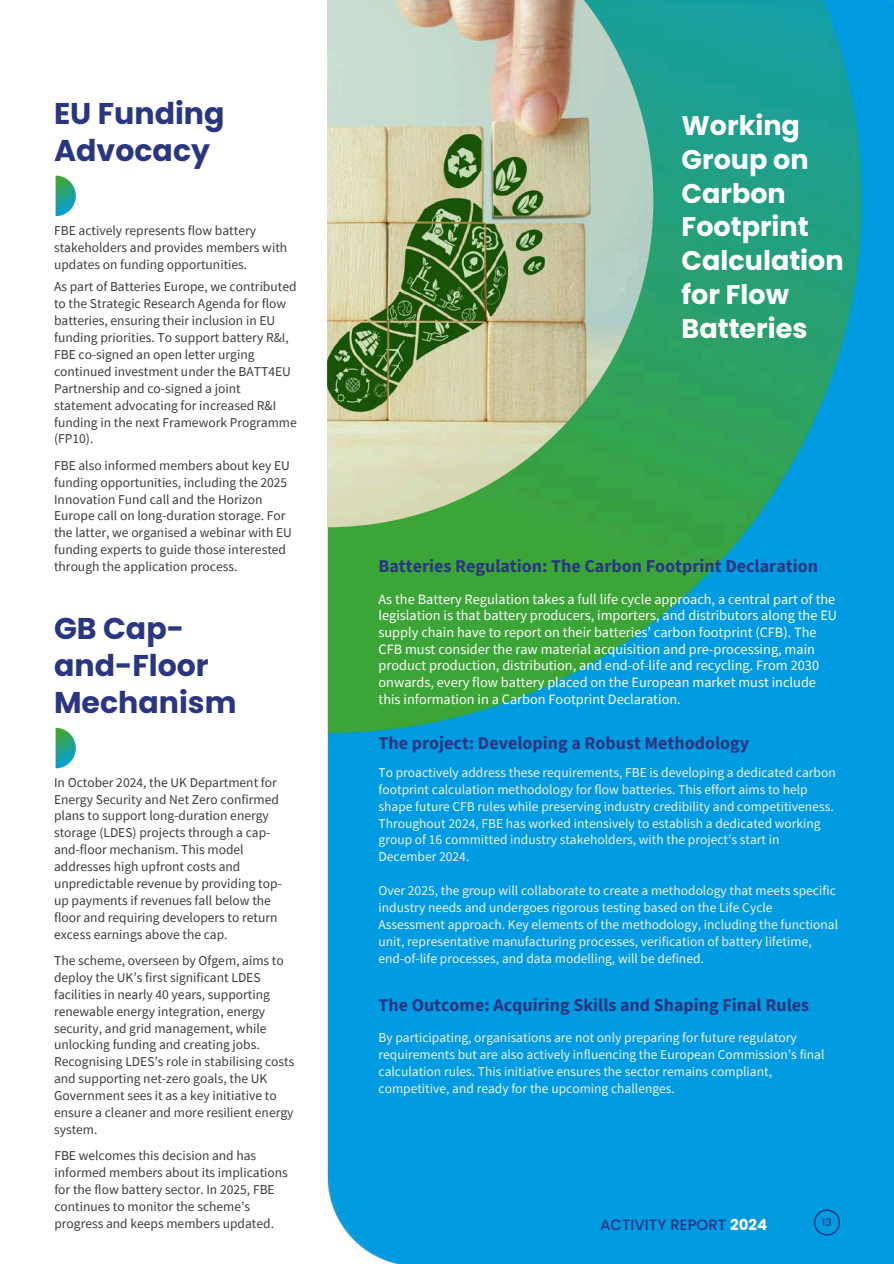
<style>
.page{position:relative;width:894px;height:1264px;background:#fff}
.page>*{position:absolute;margin:0;border:0;box-sizing:border-box;transform-origin:0 0}
.t1{font:700 30px/37.2px "Poppins";color:#293682}
.t2{font:700 27px/33.8px "Poppins";color:#fff}
.t3{font:700 18px "Source Sans Pro";color:#293682}
.t4{font:500 15px "Poppins";color:#293682}
.t5{font:14.25px/16.6px "Source Sans Pro";color:#fff}
.t6{font:13.5px/16.8px "Source Sans Pro";color:#3c3c3b}
.t7{font:13.5px/16.8px "Source Sans Pro";color:#f4f4f4}
.t8{font:500 10.5px "Poppins";color:#283583}
.s1{font-weight:700;color:#fff}
</style>
<div class="page">
<svg style="left:56px;top:176px;width:20px;height:40px"></svg>
<svg style="left:56px;top:727px;width:20px;height:41px"></svg>
<img style="left:327px;top:0;width:566px;height:1263px">
<img style="left:327px;top:0;width:326px;height:527px">
<svg style="left:813px;top:1209px;width:26px;height:26px"></svg>
<h1 class="t1" style="left:54px;top:94px;width:172px">EU Funding<br>Advocacy</h1>
<p class="t6" style="left:54px;top:222px;width:234px">FBE actively represents flow battery stakeholders and provides members with updates on funding opportunities.</p>
<p class="t6" style="left:54px;top:278px;width:244px">As part of Batteries Europe, we contributed to the Strategic Research Agenda for flow batteries, ensuring their inclusion in EU funding priorities. To support battery R&amp;I, FBE co-signed an open letter urging continued investment under the BATT4EU Partnership and co-signed a joint statement advocating for increased R&amp;I funding in the next Framework Programme (FP10).</p>
<p class="t6" style="left:54px;top:456px;width:239px">FBE also informed members about key EU funding opportunities, including the 2025<br>Innovation Fund call and the Horizon Europe call on long-duration storage. For the latter, we organised a webinar with EU funding experts to guide those interested through the application process.</p>
<h1 class="t1" style="left:54px;top:609px;width:184px">GB Cap&shy;and-Floor<br>Mechanism</h1>
<p class="t6" style="left:54px;top:773px;width:229px">In October 2024, the UK Department for Energy Security and Net Zero confirmed plans to support long-duration energy storage (LDES) projects through a cap&shy;and-floor mechanism. This model addresses high upfront costs and unpredictable revenue by providing top&shy;up payments if revenues fall below the floor and requiring developers to return excess earnings above the cap.</p>
<p class="t6" style="left:54px;top:951px;width:242px">The scheme, overseen by Ofgem, aims to deploy the UK’s first significant LDES facilities in nearly 40 years, supporting renewable energy integration, energy security, and grid management, while unlocking funding and creating jobs.<br>Recognising LDES’s role in stabilising costs and supporting net-zero goals, the UK Government sees it as a key initiative to ensure a cleaner and more resilient energy system.</p>
<p class="t6" style="left:54px;top:1146px;width:235px">FBE welcomes this decision and has informed members about its implications for the flow battery sector. In 2025, FBE continues to monitor the scheme’s progress and keeps members updated.</p>
<h2 class="t2" style="left:681px;top:109px;width:164px">Working<br>Group on<br>Carbon<br>Footprint<br>Calculation for Flow<br>Batteries</h2>
<h3 class="t3" style="left:378px;top:554px;width:441px">Batteries Regulation: The Carbon Footprint Declaration</h3>
<p class="t5" style="left:378px;top:590px;width:460px">As the Battery Regulation takes a full life cycle approach, a central part of the legislation is that battery producers, importers, and distributors along the EU supply chain have to report on their batteries’ carbon footprint (CFB). The CFB must consider the raw material acquisition and pre-processing, main product production, distribution, and end-of-life and recycling. From 2030 onwards, every flow battery placed on the European market must include this information in a Carbon Footprint Declaration.</p>
<h3 class="t3" style="left:378px;top:731px;width:372px">The project: Developing a Robust Methodology</h3>
<p class="t7" style="left:378px;top:763px;width:458px">To proactively address these requirements, FBE is developing a dedicated carbon footprint calculation methodology for flow batteries. This effort aims to help shape future CFB rules while preserving industry credibility and competitiveness.<br>Throughout 2024, FBE has worked intensively to establish a dedicated working group of 16 committed industry stakeholders, with the project’s start in December 2024.</p>
<p class="t7" style="left:378px;top:881px;width:461px">Over 2025, the group will collaborate to create a methodology that meets specific industry needs and undergoes rigorous testing based on the Life Cycle Assessment approach. Key elements of the methodology, including the functional unit, representative manufacturing processes, verification of battery lifetime, end-of-life processes, and data modelling, will be defined.</p>
<h3 class="t3" style="left:378px;top:993px;width:432px">The Outcome: Acquiring Skills and Shaping Final Rules</h3>
<p class="t7" style="left:378px;top:1028px;width:447px">By participating, organisations are not only preparing for future regulatory requirements but are also actively influencing the European Commission’s final calculation rules. This initiative ensures the sector remains compliant, competitive, and ready for the upcoming challenges.</p>
<p class="t4" style="left:600px;top:1214px;width:169px">ACTIVITY REPORT <span class="s1">2024</span></p>
<p class="t8" style="left:821px;top:1214px;width:11px">13</p>
</div>
